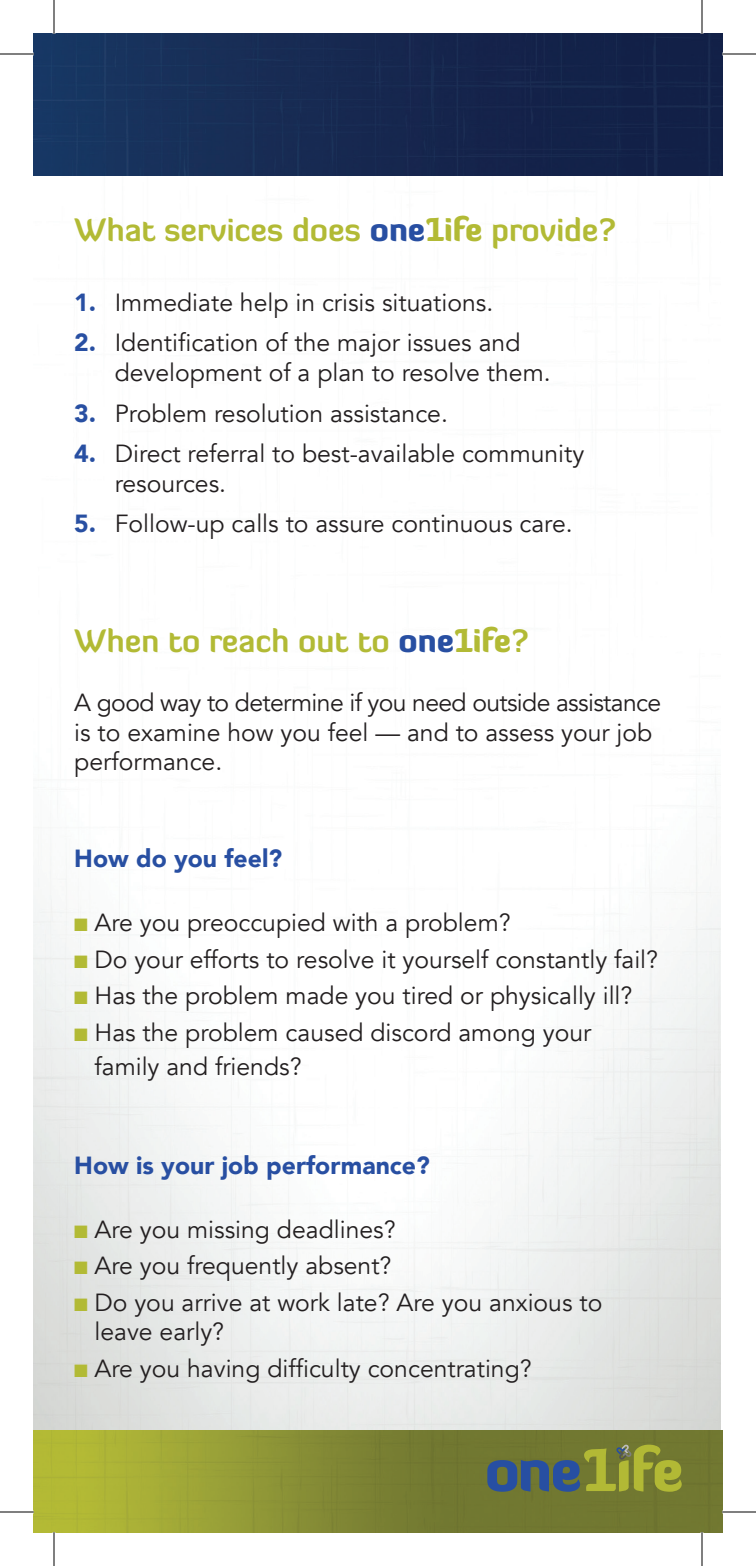
<style>
.page{position:relative;width:756px;height:1566px;background:#fff}
.page>*{position:absolute;margin:0;border:0;box-sizing:border-box;transform-origin:0 0}
.t1{font:700 31.5px "Diavlo";color:#b2ba35}
.t2{font:24.75px/29.7px "Avenir";color:#231f20}
.t3{font:900 24.75px "Avenir";color:#284fa2}
.s1{font-weight:900;color:#284fa2}
.s2{font-weight:900}
.s3{color:#b2ba35}
</style>
<div class="page">
<img style="left:34px;top:774px;width:687px;height:657px">
<img style="left:34px;top:1431px;width:688px;height:101px">
<svg style="left:487px;top:1445px;width:195px;height:47px;background:#707e4a"></svg>
<img style="left:34px;top:34px;width:688px;height:142px">
<hr style="left:0;top:54px;width:34px;height:1px;background:#000">
<hr style="left:722px;top:54px;width:34px;height:1px;background:#000">
<hr style="left:0;top:1512px;width:34px;height:1px;background:#000">
<hr style="left:722px;top:1512px;width:34px;height:1px;background:#000">
<hr style="left:54px;top:0;width:1px;height:34px;background:#000">
<hr style="left:54px;top:1532px;width:1px;height:34px;background:#000">
<hr style="left:702px;top:0;width:1px;height:34px;background:#000">
<hr style="left:702px;top:1532px;width:1px;height:34px;background:#000">
<p class="t1" style="left:74px;top:209px;width:543px">What services does <span class="s1">one</span><span class="s2">1ife</span> provide?</p>
<p class="t2" style="left:74px;top:288px;width:421px"><span class="s1">1.</span> Immediate help in crisis situations.</p>
<p class="t2" style="left:115px;top:329px;width:437px;text-indent:-40px"><span class="s1">2.</span> Identification of the major issues and development of a plan to resolve them.</p>
<p class="t2" style="left:74px;top:399px;width:375px"><span class="s1">3.</span> Problem resolution assistance.</p>
<p class="t2" style="left:115px;top:439px;width:471px;text-indent:-40px"><span class="s1">4.</span> Direct referral to best-available community resources.</p>
<p class="t2" style="left:74px;top:509px;width:500px"><span class="s1">5.</span> Follow-up calls to assure continuous care.</p>
<p class="t1" style="left:74px;top:620px;width:456px">When to reach out to <span class="s1">one</span><span class="s2">1ife</span>?</p>
<p class="t2" style="left:74px;top:688px;width:588px">A good way to determine if you need outside assistance is to examine how you feel — and to assess your job performance.</p>
<p class="t3" style="left:74px;top:837px;width:209px">How do you feel?</p>
<p class="t2" style="left:74px;top:908px;width:438px"><span class="s3">■</span> Are you preoccupied with a problem?</p>
<p class="t2" style="left:74px;top:945px;width:585px"><span class="s3">■</span> Do your efforts to resolve it yourself constantly fail?</p>
<p class="t2" style="left:74px;top:981px;width:560px"><span class="s3">■</span> Has the problem made you tired or physically ill?</p>
<p class="t2" style="left:94px;top:1016px;width:498px;line-height:33.8px;text-indent:-20px"><span class="s3">■</span> Has the problem caused discord among your family and friends?</p>
<p class="t3" style="left:74px;top:1144px;width:357px">How is your job performance?</p>
<p class="t2" style="left:74px;top:1215px;width:323px"><span class="s3">■</span> Are you missing deadlines?</p>
<p class="t2" style="left:74px;top:1251px;width:319px"><span class="s3">■</span> Are you frequently absent?</p>
<p class="t2" style="left:94px;top:1288px;width:509px;text-indent:-20px"><span class="s3">■</span> Do you arrive at work late? Are you anxious to leave early?</p>
<p class="t2" style="left:74px;top:1354px;width:459px"><span class="s3">■</span> Are you having difficulty concentrating?</p>
</div>
